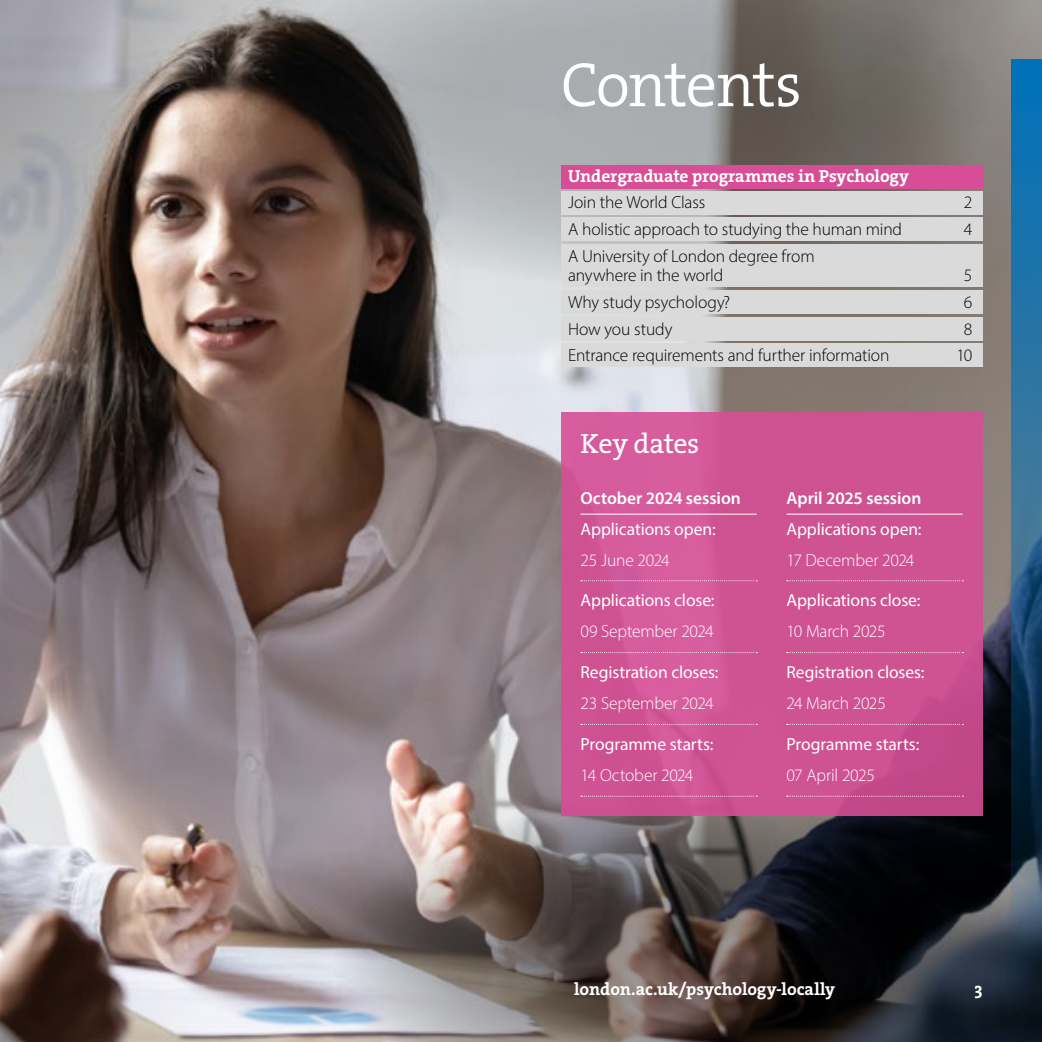
<style>
.page{position:relative;width:1042px;height:1042px;background:#fff}
.page>*{position:absolute;margin:0;border:0;box-sizing:border-box;transform-origin:0 0}
.P__header{font:63px "The Serif HP4 Se Lig";letter-spacing:-.035em;color:#fff}
.t1{font:28px "The Serif HP5 Plain";letter-spacing:-.02em;color:#fff}
.t2{font:300 17.5px/19.2px "Myriad Pro";letter-spacing:-.005em;color:#000}
.t3{font:17.5px "Myriad Pro";letter-spacing:-.005em;color:#fff}
.t4{font:300 17.5px "Myriad Pro";letter-spacing:-.01em;color:#fff}
.Shaded__header{font:17.5px "The Serif HP7 Bld";letter-spacing:-.005em;color:#fff}
.t5{font:600 17.5px "Myriad Pro";letter-spacing:-.005em;color:#fff}
</style>
<div class="page">
<img style="left:0;top:0;width:1042px;height:1042px">
<svg style="left:256px;top:0;width:732px;height:286px;background:#827d7b"></svg>
<svg style="left:332px;top:791px;width:710px;height:251px;background:#544e4f"></svg>
<div style="left:561px;top:412px;width:421px;height:404px;background:#cf5393"></div>
<svg style="left:1011px;top:60px;width:31px;height:922px;background:#205a81"></svg>
<hr style="left:580px;top:514px;width:176px;height:1px;background:#fff">
<svg style="left:581px;top:580px;width:176px;height:1px"></svg>
<svg style="left:581px;top:652px;width:176px;height:1px"></svg>
<svg style="left:581px;top:724px;width:176px;height:1px"></svg>
<svg style="left:581px;top:796px;width:176px;height:1px"></svg>
<hr style="left:786px;top:514px;width:176px;height:1px;background:#fff">
<svg style="left:787px;top:580px;width:176px;height:1px"></svg>
<svg style="left:787px;top:652px;width:176px;height:1px"></svg>
<svg style="left:787px;top:724px;width:176px;height:1px"></svg>
<svg style="left:787px;top:796px;width:176px;height:1px"></svg>
<div style="left:561px;top:165px;width:421px;height:24px;background:#d74e96"></div>
<div style="left:561px;top:191px;width:421px;height:23px;background:#dadada"></div>
<div style="left:561px;top:217px;width:421px;height:24px;background:#dadada"></div>
<div style="left:561px;top:244px;width:421px;height:43px;background:#dadada"></div>
<div style="left:561px;top:290px;width:421px;height:24px;background:#dadada"></div>
<div style="left:561px;top:317px;width:421px;height:23px;background:#dadada"></div>
<div style="left:561px;top:344px;width:421px;height:23px;background:#dadada"></div>
<h1 class="P__header" style="left:561px;top:44px;width:243px">Contents</h1>
<h2 class="Shaded__header" style="left:568px;top:164px;width:342px">Undergraduate programmes in Psychology</h2>
<p class="t2" style="left:568px;top:193px;width:139px">Join the World Class</p>
<p class="t2" style="left:964px;top:193px;width:10px">2</p>
<p class="t2" style="left:568px;top:219px;width:335px">A holistic approach to studying the human mind</p>
<p class="t2" style="left:964px;top:219px;width:10px">4</p>
<p class="t2" style="left:568px;top:246px;width:248px">A University of London degree from anywhere in the world</p>
<p class="t2" style="left:964px;top:265px;width:10px">5</p>
<p class="t2" style="left:568px;top:292px;width:164px">Why study psychology?</p>
<p class="t2" style="left:964px;top:292px;width:10px">6</p>
<p class="t2" style="left:568px;top:319px;width:106px">How you study</p>
<p class="t2" style="left:964px;top:319px;width:10px">8</p>
<p class="t2" style="left:568px;top:345px;width:323px">Entrance requirements and further information</p>
<p class="t2" style="left:956px;top:345px;width:18px">10</p>
<h2 class="t1" style="left:580px;top:425px;width:120px">Key dates</h2>
<p class="t5" style="left:580px;top:487px;width:162px">October 2024 session</p>
<p class="t3" style="left:580px;top:518px;width:137px">Applications open:</p>
<p class="t4" style="left:580px;top:549px;width:91px">25 June 2024</p>
<p class="t3" style="left:580px;top:590px;width:135px">Applications close:</p>
<p class="t4" style="left:580px;top:621px;width:135px">09 September 2024</p>
<p class="t3" style="left:580px;top:661px;width:140px">Registration closes:</p>
<p class="t4" style="left:580px;top:693px;width:134px">23 September 2024</p>
<p class="t3" style="left:580px;top:733px;width:134px">Programme starts:</p>
<p class="t4" style="left:580px;top:764px;width:114px">14 October 2024</p>
<p class="t5" style="left:786px;top:487px;width:136px">April 2025 session</p>
<p class="t3" style="left:786px;top:518px;width:137px">Applications open:</p>
<p class="t4" style="left:786px;top:549px;width:130px">17 December 2024</p>
<p class="t3" style="left:786px;top:590px;width:135px">Applications close:</p>
<p class="t4" style="left:786px;top:621px;width:101px">10 March 2025</p>
<p class="t3" style="left:786px;top:661px;width:140px">Registration closes:</p>
<p class="t4" style="left:786px;top:693px;width:101px">24 March 2025</p>
<p class="t3" style="left:786px;top:733px;width:134px">Programme starts:</p>
<p class="t4" style="left:786px;top:764px;width:90px">07 April 2025</p>
<p class="Shaded__header" style="left:574px;top:978px;width:262px">london.ac.uk/psychology-locally</p>
<p class="Shaded__header" style="left:974px;top:978px;width:10px">3</p>
</div>
